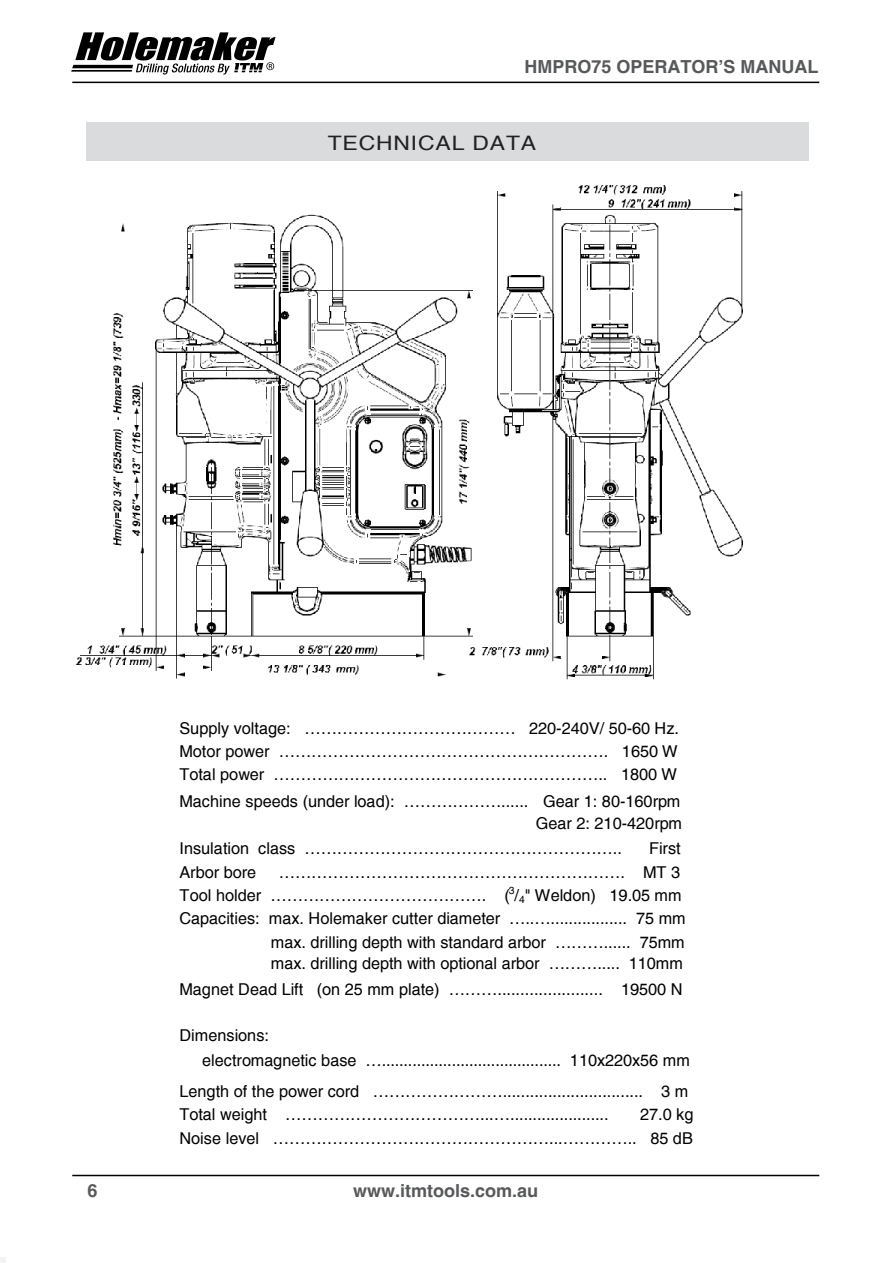
<style>
.page{position:relative;width:893px;height:1263px;background:#fff}
.page>*{position:absolute;margin:0;border:0;box-sizing:border-box;transform-origin:0 0}
.t1{font:19.95px "Helvetica";letter-spacing:.035em;color:#222122;scale:1.15 1}
.t2{font:700 18px "Helvetica";color:#58595b}
.t3{font:700 18px "Helvetica";color:#58595b}
.t4{font:16.35px/23.4px "Helvetica";color:#000;text-align:right}
.t5{font:10.35px "Helvetica";color:#000}
</style>
<div class="page">
<hr style="left:72px;top:82px;width:747px;height:1px;background:#000">
<hr style="left:72px;top:1175px;width:747px;height:1px;background:#000">
<svg style="left:71px;top:32px;width:205px;height:43px"></svg>
<svg style="left:0;top:1257px;width:6px;height:6px"></svg>
<div style="left:86px;top:122px;width:723px;height:39px;background:#dadbdc"></div>
<img style="left:76px;top:185px;width:667px;height:495px">
<p class="t2" style="left:524px;top:55px;width:296px">HMPRO75 OPERATOR’S MANUAL</p>
<p class="t1" style="left:328px;top:131px;width:183px">TECHNICAL DATA</p>
<p class="t4" style="left:179px;top:716px;width:501px;text-align:justify">Supply voltage: ………………………………… 220-240V/ 50-60 Hz.<br>Motor power ……………………………………………………. 1650 W Total power …………………………………………………….. 1800 W</p>
<p class="t4" style="left:180px;top:789px;width:504px;line-height:22.6px">Machine speeds (under load): ………………...... Gear 1: 80-160rpm<br>Gear 2: 210-420rpm</p>
<p class="t4" style="left:180px;top:837px;width:444px">Insulation class …………………………………………………..</p>
<p class="t4" style="left:649px;top:837px;width:33px">First</p>
<p class="t4" style="left:180px;top:860px;width:78px">Arbor bore</p>
<p class="t4" style="left:180px;top:860px;width:504px">………………………………………………………. MT 3<br>Tool holder …………………………………. ( /<sub>4</sub>" Weldon) 19.05 mm</p>
<p class="t5" style="left:509px;top:884px;width:7px">3</p>
<p class="t4" style="left:179px;top:907px;width:508px">Capacities: max. Holemaker cutter diameter …..…................. 75 mm max. drilling depth with standard arbor ………...... 75mm</p>
<p class="t4" style="left:179px;top:951px;width:505px;line-height:25.3px">max. drilling depth with optional arbor ………..... 110mm<br>Magnet Dead Lift (on 25 mm plate) ………....................... 19500 N</p>
<p class="t4" style="left:202px;top:1023px;width:489px;line-height:24.8px;text-align:left;text-indent:-23px">Dimensions:<br>electromagnetic base …......................................... 110x220x56 mm</p>
<p class="t4" style="left:179px;top:1079px;width:510px;text-align:left">Length of the power cord ……………………............................... 3 m<br>Total weight ………………………………...…......................</p>
<p class="t4" style="left:179px;top:1103px;width:515px">27.0 kg<br>Noise level ……………………………………………...………….. 85 dB</p>
<p class="t2" style="left:87px;top:1179px;width:12px">6</p>
<p class="t3" style="left:353px;top:1179px;width:187px">www.itmtools.com.au</p>
</div>
